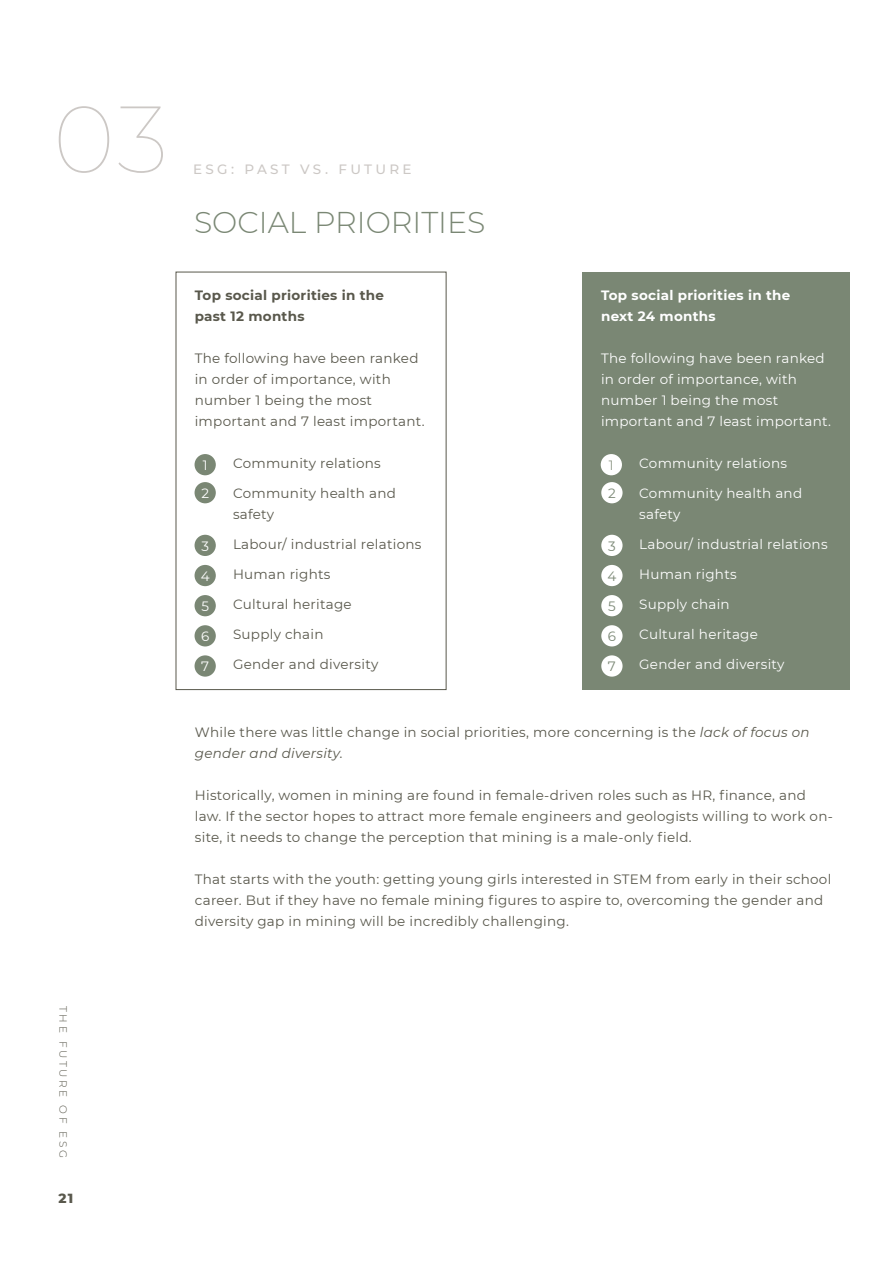
<style>
.page{position:relative;width:893px;height:1263px;background:#fff}
.page>*{position:absolute;margin:0;border:0;box-sizing:border-box;transform-origin:0 0}
.t1{font:100 94.5px "Montserrat";color:#ccc8c5}
.t2{font:300 30px "Montserrat";color:#7a8774}
.t3{font:13.5px/21px "Montserrat";letter-spacing:.02em;color:#59584c}
.t4{font:13.5px/21px "Montserrat";letter-spacing:.02em;color:#fff}
.t5{font:700 13.5px "Montserrat";letter-spacing:.02em;color:#59584c}
.t6{font:700 13.5px "Montserrat";letter-spacing:.02em;color:#fff}
.t7{font:500 13.5px "Montserrat";letter-spacing:.25em;color:#ccc8c5}
.t8{font:13.5px "Montserrat";color:#7a8774}
.t9{font:800 13.5px "Montserrat";color:#59584c}
.t10{font:13.5px "Montserrat";color:#919989}
.t11{font:300 10.5px "Montserrat";letter-spacing:.25em;color:#59584c}
.s1{font-style:italic}
</style>
<div class="page">
<div style="left:582px;top:272px;width:268px;height:418px;background:#7a8774"></div>
<div style="left:601px;top:535px;width:22px;height:21px;background:#fff;border-radius:50%"></div>
<div style="left:195px;top:535px;width:21px;height:21px;background:#7a8774;border-radius:50%"></div>
<div style="left:601px;top:625px;width:22px;height:21px;background:#fff;border-radius:50%"></div>
<div style="left:195px;top:625px;width:21px;height:21px;background:#7a8774;border-radius:50%"></div>
<div style="left:601px;top:482px;width:22px;height:21px;background:#fff;border-radius:50%"></div>
<div style="left:195px;top:482px;width:21px;height:21px;background:#7a8774;border-radius:50%"></div>
<div style="left:601px;top:595px;width:22px;height:21px;background:#fff;border-radius:50%"></div>
<div style="left:195px;top:595px;width:21px;height:21px;background:#7a8774;border-radius:50%"></div>
<div style="left:601px;top:565px;width:22px;height:21px;background:#fff;border-radius:50%"></div>
<div style="left:195px;top:565px;width:21px;height:21px;background:#7a8774;border-radius:50%"></div>
<div style="left:601px;top:655px;width:22px;height:22px;background:#fff;border-radius:50%"></div>
<div style="left:195px;top:655px;width:21px;height:22px;background:#7a8774;border-radius:50%"></div>
<div style="left:601px;top:454px;width:21px;height:21px;background:#fff;border-radius:50%"></div>
<div style="left:195px;top:454px;width:21px;height:21px;background:#7a8774;border-radius:50%"></div>
<p class="t1" style="left:53px;top:76px;width:117px">03</p>
<p class="t11" style="left:70px;top:1006px;width:154px;rotate:90deg">THE FUTURE OF ESG</p>
<p class="t9" style="left:58px;top:1189px;width:16px">21</p>
<p class="t7" style="left:193px;top:159px;width:220px">ESG: PAST VS. FUTURE</p>
<p class="t2" style="left:194px;top:201px;width:293px">SOCIAL PRIORITIES</p>
<p class="t5" style="left:195px;top:286px;width:191px">Top social priorities in the</p>
<p class="t5" style="left:195px;top:307px;width:111px">past 12 months</p>
<p class="t3" style="left:195px;top:347px;width:225px">The following have been ranked</p>
<p class="t3" style="left:195px;top:368px;width:231px">in order of importance, with number 1 being the most important and 7 least important.</p>
<p class="t3" style="left:233px;top:452px;width:149px">Community relations</p>
<p class="t3" style="left:233px;top:482px;width:164px">Community health and safety</p>
<p class="t3" style="left:233px;top:533px;width:190px">Labour/ industrial relations</p>
<p class="t3" style="left:233px;top:563px;width:99px">Human rights</p>
<p class="t3" style="left:233px;top:593px;width:120px">Cultural heritage</p>
<p class="t3" style="left:233px;top:623px;width:92px">Supply chain</p>
<p class="t3" style="left:233px;top:653px;width:147px">Gender and diversity</p>
<p class="t6" style="left:601px;top:286px;width:191px">Top social priorities in the</p>
<p class="t6" style="left:601px;top:307px;width:116px">next 24 months</p>
<p class="t4" style="left:601px;top:347px;width:225px">The following have been ranked</p>
<p class="t4" style="left:601px;top:368px;width:231px">in order of importance, with number 1 being the most important and 7 least important.</p>
<p class="t4" style="left:639px;top:452px;width:149px">Community relations</p>
<p class="t4" style="left:639px;top:482px;width:164px">Community health and safety</p>
<p class="t4" style="left:639px;top:533px;width:190px">Labour/ industrial relations</p>
<p class="t4" style="left:639px;top:563px;width:99px">Human rights</p>
<p class="t4" style="left:639px;top:593px;width:92px">Supply chain</p>
<p class="t4" style="left:639px;top:623px;width:120px">Cultural heritage</p>
<p class="t4" style="left:639px;top:653px;width:147px">Gender and diversity</p>
<p class="t4" style="left:203px;top:454px;width:6px">1</p>
<p class="t10" style="left:609px;top:456px;width:6px">1</p>
<p class="t4" style="left:201px;top:482px;width:9px">2</p>
<p class="t8" style="left:608px;top:484px;width:9px">2</p>
<p class="t4" style="left:201px;top:535px;width:9px">3</p>
<p class="t8" style="left:608px;top:536px;width:9px">3</p>
<p class="t4" style="left:201px;top:565px;width:10px">4</p>
<p class="t8" style="left:607px;top:567px;width:10px">4</p>
<p class="t4" style="left:201px;top:595px;width:9px">5</p>
<p class="t8" style="left:608px;top:597px;width:9px">5</p>
<p class="t4" style="left:201px;top:625px;width:10px">6</p>
<p class="t8" style="left:608px;top:627px;width:10px">6</p>
<p class="t4" style="left:201px;top:655px;width:9px">7</p>
<p class="t8" style="left:608px;top:657px;width:9px">7</p>
<p class="t3" style="left:195px;top:722px;width:616px">While there was little change in social priorities, more concerning is the <span class="s1">lack of focus on gender and diversity.</span></p>
<p class="t3" style="left:195px;top:785px;width:639px">Historically, women in mining are found in female-driven roles such as HR, finance, and law. If the sector hopes to attract more female engineers and geologists willing to work on&shy;site, it needs to change the perception that mining is a male-only field.</p>
<p class="t3" style="left:195px;top:869px;width:638px">That starts with the youth: getting young girls interested in STEM from early in their school career. But if they have no female mining figures to aspire to, overcoming the gender and diversity gap in mining will be incredibly challenging.</p>
</div>
